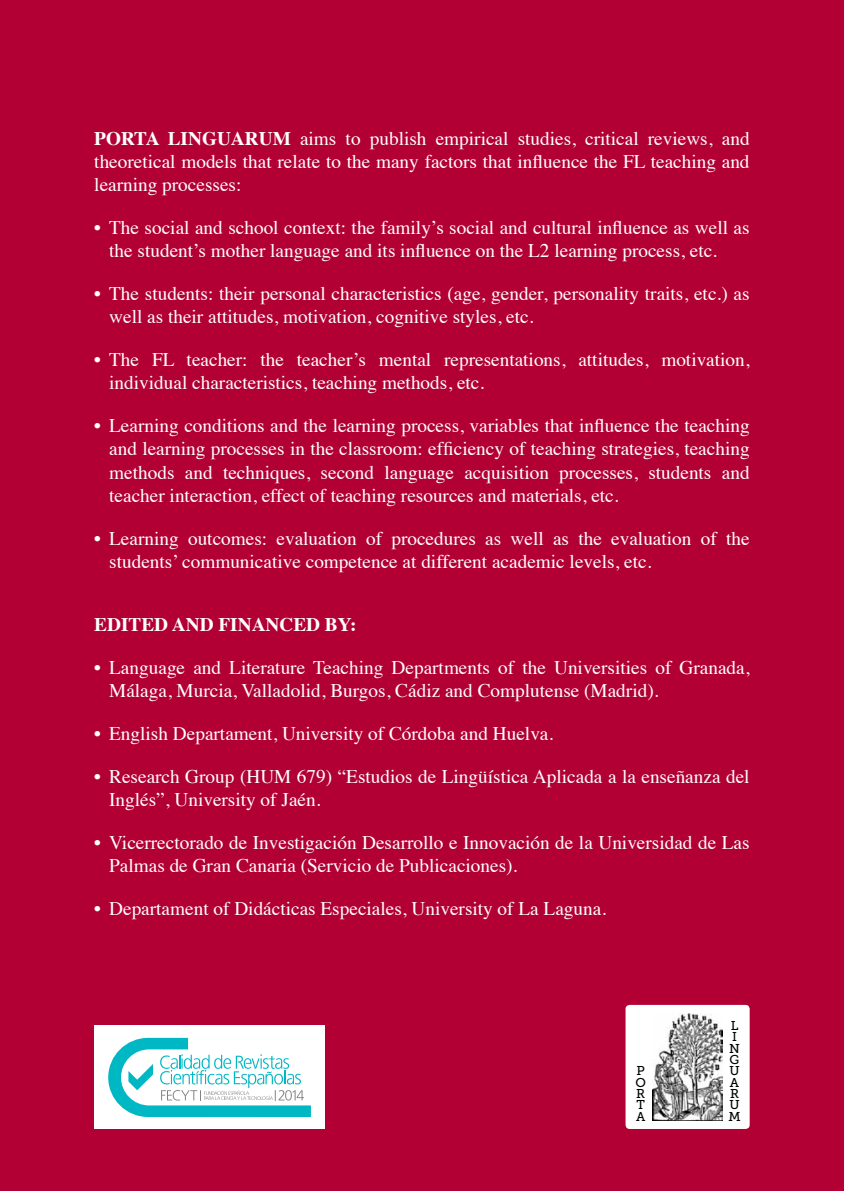
<style>
.page{position:relative;width:844px;height:1191px;background:#fff}
.page>*{position:absolute;margin:0;border:0;box-sizing:border-box;transform-origin:0 0}
.t1{font:19.25px/23.1px "Times";color:#fff}
.t2{font:700 19.25px "Times";color:#fff}
.t3{font:12.78px/11.4px "Museo Slab 500";color:#000}
.s1{font-weight:700}
</style>
<div class="page">
<div style="left:0;top:0;width:843px;height:1191px;background:#b30034"></div>
<div style="left:94px;top:1026px;width:231px;height:103px;background:#fff"></div>
<svg style="left:108px;top:1037px;width:203px;height:80px"></svg>
<div style="left:625px;top:1005px;width:124px;height:124px;background:#fff;border-radius:4px"></div>
<img style="left:652px;top:1013px;width:70px;height:107px">
<p class="t1" style="left:94px;top:125px;width:656px;text-align:justify"><span class="s1">PORTA LINGUARUM</span> aims to publish empirical studies, critical reviews, and theoretical models that relate to the many factors that influence the FL teaching and learning processes:</p>
<p class="t1" style="left:109px;top:214px;width:641px;text-indent:-15px">• The social and school context: the family’s social and cultural influence as well as the student’s mother language and its influence on the L2 learning process, etc.</p>
<p class="t1" style="left:109px;top:280px;width:641px;text-indent:-15px">• The students: their personal characteristics (age, gender, personality traits, etc.) as well as their attitudes, motivation, cognitive styles, etc.</p>
<p class="t1" style="left:109px;top:346px;width:641px;text-indent:-15px">• The FL teacher: the teacher’s mental representations, attitudes, motivation, individual characteristics, teaching methods, etc.</p>
<p class="t1" style="left:109px;top:413px;width:641px;text-align:justify;text-indent:-15px">• Learning conditions and the learning process, variables that influence the teaching and learning processes in the classroom: efficiency of teaching strategies, teaching methods and techniques, second language acquisition processes, students and teacher interaction, effect of teaching resources and materials, etc.</p>
<p class="t1" style="left:109px;top:525px;width:641px;text-indent:-15px">• Learning outcomes: evaluation of procedures as well as the evaluation of the students’ communicative competence at different academic levels, etc.</p>
<p class="t2" style="left:94px;top:605px;width:263px">EDITED AND FINANCED BY:</p>
<p class="t1" style="left:109px;top:654px;width:641px;text-indent:-15px">• Language and Literature Teaching Departments of the Universities of Granada,<br>Málaga, Murcia, Valladolid, Burgos, Cádiz and Complutense (Madrid).</p>
<p class="t1" style="left:94px;top:720px;width:460px">• English Departament, University of Córdoba and Huelva.</p>
<p class="t1" style="left:109px;top:763px;width:641px;text-indent:-15px">• Research Group (HUM 679) “Estudios de Lingüística Aplicada a la enseñanza del<br>Inglés”, University of Jaén.</p>
<p class="t1" style="left:109px;top:829px;width:641px;text-indent:-15px">• Vicerrectorado de Investigación Desarrollo e Innovación de la Universidad de Las<br>Palmas de Gran Canaria (Servicio de Publicaciones).</p>
<p class="t1" style="left:94px;top:895px;width:513px">• Departament of Didácticas Especiales, University of La Laguna.</p>
<p class="t3" style="left:635px;top:1065px;width:12px;text-align:justify">P O R T A</p>
<p class="t3" style="left:728px;top:1019px;width:14px">L<br>I<br>N<br>G<br>U<br>A<br>R<br>U<br>M</p>
</div>
